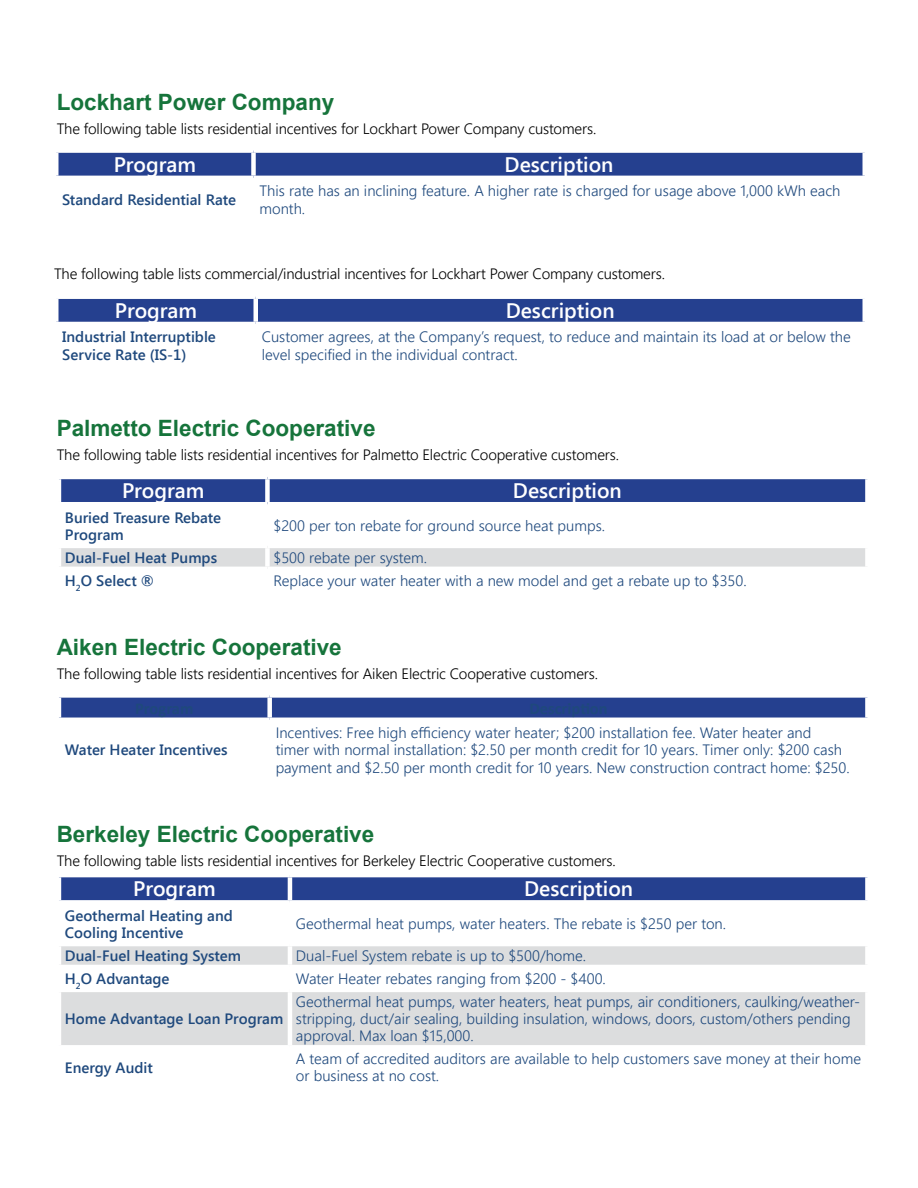
<style>
.page{position:relative;width:918px;height:1188px;background:#fff}
.page>*{position:absolute;margin:0;border:0;box-sizing:border-box;transform-origin:0 0}
.t1{font:700 22.5px "Arial";color:#16743b}
.t2{font:600 21px "Segoe UI";color:#fff}
.t3{font:300 15px/17.2px "Segoe UI";color:#1f497d}
.t4{font:300 15px "Segoe UI";letter-spacing:-.01em;color:#000}
.t5{font:600 15px/17.2px "Segoe UI";color:#1f497d}
</style>
<div class="page">
<div style="left:58px;top:153px;width:804px;height:23px;background:#25408f"></div>
<div style="left:251px;top:153px;width:5px;height:23px;background:#fff"></div>
<div style="left:58px;top:299px;width:804px;height:23px;background:#25408f"></div>
<hr style="left:254px;top:299px;width:4px;height:23px;background:#fff">
<div style="left:61px;top:479px;width:804px;height:23px;background:#25408f"></div>
<div style="left:61px;top:548px;width:804px;height:19px;background:#dcddde"></div>
<div style="left:265px;top:548px;width:5px;height:19px;background:#fff"></div>
<div style="left:265px;top:479px;width:5px;height:23px;background:#fff"></div>
<div style="left:61px;top:698px;width:804px;height:20px;background:#25408f"></div>
<div style="left:267px;top:698px;width:5px;height:20px;background:#fff"></div>
<div style="left:61px;top:877px;width:804px;height:23px;background:#25408f"></div>
<svg style="left:61px;top:946px;width:804px;height:99px;fill:#dcddde"></svg>
<hr style="left:288px;top:946px;width:4px;height:19px;background:#fff">
<hr style="left:57px;top:965px;width:233px;height:4px;background:#fff">
<hr style="left:290px;top:965px;width:580px;height:4px;background:#fff">
<hr style="left:288px;top:969px;width:4px;height:19px;background:#fff">
<hr style="left:57px;top:988px;width:233px;height:4px;background:#fff">
<hr style="left:290px;top:988px;width:580px;height:4px;background:#fff">
<hr style="left:288px;top:992px;width:4px;height:53px;background:#fff">
<hr style="left:288px;top:877px;width:4px;height:23px;background:#fff">
<h1 class="t1" style="left:57px;top:87px;width:279px">Lockhart Power Company</h1>
<p class="t4" style="left:57px;top:118px;width:541px">The following table lists residential incentives for Lockhart Power Company customers.</p>
<h2 class="t2" style="left:114px;top:150px;width:84px">Program</h2>
<h2 class="t2" style="left:505px;top:150px;width:110px">Description</h2>
<p class="t5" style="left:62px;top:190px;width:175px">Standard Residential Rate</p>
<p class="t3" style="left:260px;top:182px;width:583px">This rate has an inclining feature. A higher rate is charged for usage above 1,000 kWh each month.</p>
<p class="t4" style="left:54px;top:262px;width:613px">The following table lists commercial/industrial incentives for Lockhart Power Company customers.</p>
<h2 class="t2" style="left:115px;top:296px;width:84px">Program</h2>
<h2 class="t2" style="left:506px;top:296px;width:110px">Description</h2>
<p class="t5" style="left:62px;top:328px;width:155px">Industrial Interruptible<br>Service Rate (IS-1)</p>
<p class="t3" style="left:262px;top:328px;width:591px">Customer agrees, at the Company’s request, to reduce and maintain its load at or below the level specified in the individual contract.</p>
<h1 class="t1" style="left:57px;top:413px;width:320px">Palmetto Electric Cooperative</h1>
<p class="t4" style="left:57px;top:444px;width:564px">The following table lists residential incentives for Palmetto Electric Cooperative customers.</p>
<h2 class="t2" style="left:122px;top:476px;width:84px">Program</h2>
<h2 class="t2" style="left:513px;top:476px;width:110px">Description</h2>
<p class="t5" style="left:65px;top:508px;width:158px">Buried Treasure Rebate<br>Program</p>
<p class="t3" style="left:273px;top:517px;width:333px">$200 per ton rebate for ground source heat pumps.</p>
<p class="t5" style="left:65px;top:548px;width:154px">Dual-Fuel Heat Pumps</p>
<p class="t3" style="left:273px;top:548px;width:155px">$500 rebate per system.</p>
<p class="t5" style="left:65px;top:571px;width:91px">H<sub>2</sub>O Select ®</p>
<p class="t3" style="left:273px;top:571px;width:475px">Replace your water heater with a new model and get a rebate up to $350.</p>
<h1 class="t1" style="left:57px;top:632px;width:287px">Aiken Electric Cooperative</h1>
<p class="t4" style="left:57px;top:662px;width:543px">The following table lists residential incentives for Aiken Electric Cooperative customers.</p>
<p class="t5" style="left:65px;top:741px;width:164px">Water Heater Incentives</p>
<p class="t3" style="left:276px;top:724px;width:576px">Incentives: Free high efficiency water heater; $200 installation fee. Water heater and<br>timer with normal installation: $2.50 per month credit for 10 years. Timer only: $200 cash payment and $2.50 per month credit for 10 years. New construction contract home: $250.</p>
<h1 class="t1" style="left:57px;top:819px;width:319px">Berkeley Electric Cooperative</h1>
<p class="t4" style="left:57px;top:850px;width:561px">The following table lists residential incentives for Berkeley Electric Cooperative customers.</p>
<h2 class="t2" style="left:133px;top:874px;width:84px">Program</h2>
<h2 class="t2" style="left:524px;top:874px;width:110px">Description</h2>
<p class="t5" style="left:65px;top:906px;width:169px">Geothermal Heating and<br>Cooling Incentive</p>
<p class="t3" style="left:296px;top:915px;width:432px">Geothermal heat pumps, water heaters. The rebate is $250 per ton.</p>
<p class="t5" style="left:65px;top:946px;width:178px">Dual-Fuel Heating System</p>
<p class="t3" style="left:296px;top:946px;width:292px">Dual-Fuel System rebate is up to $500/home.</p>
<p class="t5" style="left:65px;top:969px;width:106px">H<sub>2</sub>O Advantage</p>
<p class="t3" style="left:296px;top:969px;width:311px">Water Heater rebates ranging from $200 - $400.</p>
<p class="t5" style="left:65px;top:1009px;width:220px">Home Advantage Loan Program</p>
<p class="t3" style="left:296px;top:992px;width:566px">Geothermal heat pumps, water heaters, heat pumps, air conditioners, caulking/weather&shy;stripping, duct/air sealing, building insulation, windows, doors, custom/others pending approval. Max loan $15,000.</p>
<p class="t5" style="left:65px;top:1058px;width:89px">Energy Audit</p>
<p class="t3" style="left:296px;top:1050px;width:567px">A team of accredited auditors are available to help customers save money at their home or business at no cost.</p>
</div>
